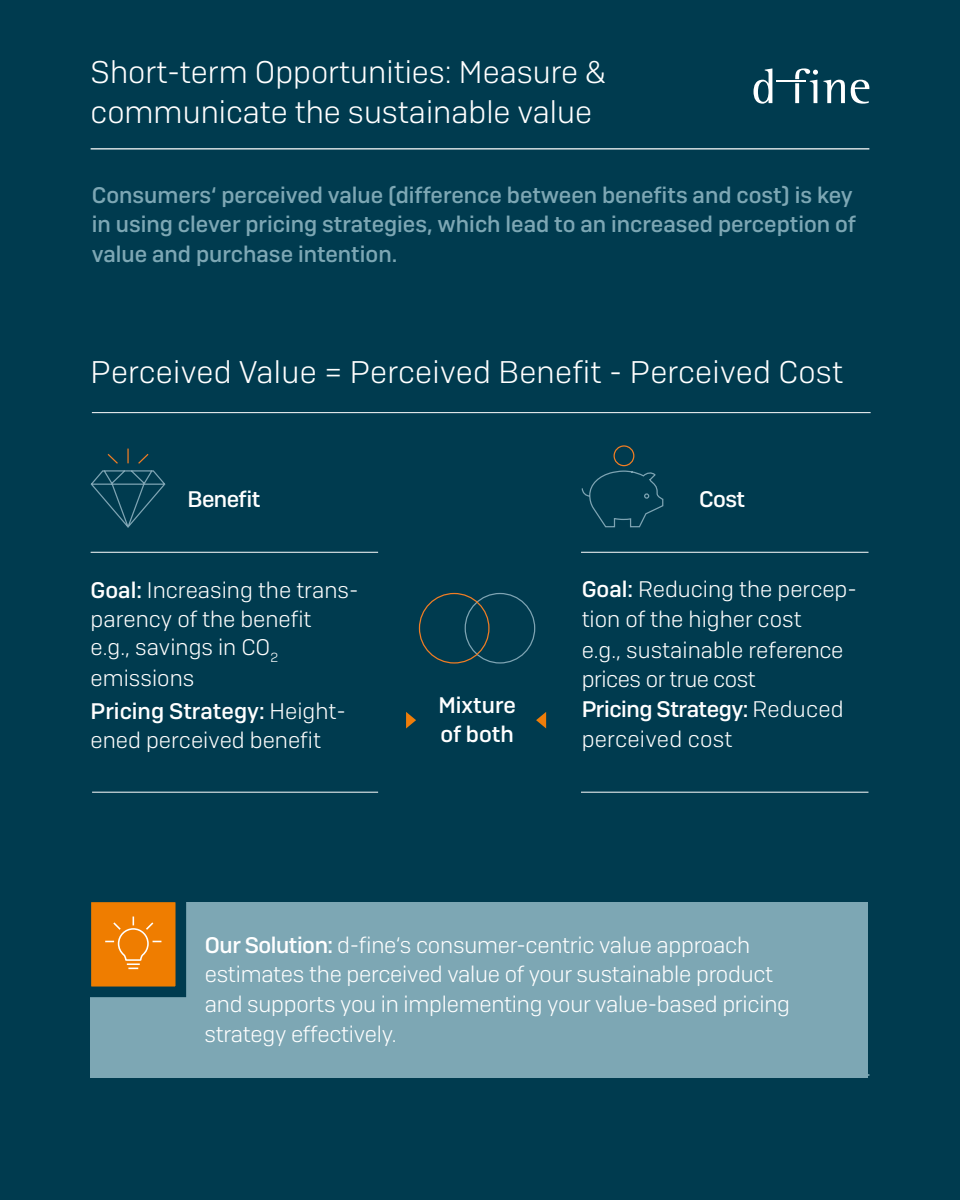
<style>
.page{position:relative;width:960px;height:1200px;background:#003b4f}
.page>*{position:absolute;margin:0;border:0;box-sizing:border-box;transform-origin:0 0}
.t1{font:31.25px/40px "Camber Lg";color:#fff}
.t2{font:22.5px/30px "Camber Lg";letter-spacing:-.01em;color:#fff}
.t3{font:500 22.5px/30px "Camber";color:#7da7b4}
.t4{font:500 22.5px/30px "Camber";letter-spacing:-.005em;color:#fff}
.t5{font:22.5px "Camber Lg";letter-spacing:.01em;color:#fff}
.s1{font-family:"Camber";font-weight:500}
.s2{font-family:"Camber Lg";font-weight:400}
</style>
<div class="page">
<hr style="left:91px;top:148px;width:778px;height:1px;background:#fff">
<svg style="left:754px;top:68px;width:18px;height:36px"></svg>
<hr style="left:776px;top:81px;width:30px;height:1px;background:#fff">
<svg style="left:795px;top:68px;width:74px;height:36px"></svg>
<hr style="left:91px;top:552px;width:287px;height:1px;background:#fff">
<hr style="left:581px;top:552px;width:288px;height:1px;background:#fff">
<svg style="left:90px;top:448px;width:76px;height:80px"></svg>
<hr style="left:92px;top:412px;width:779px;height:1px;background:#fff">
<hr style="left:92px;top:792px;width:286px;height:1px;background:#fff">
<hr style="left:581px;top:792px;width:287px;height:1px;background:#fff">
<div style="left:614px;top:445px;width:20px;height:21px;border:1px solid #f07d24;border-radius:50%"></div>
<svg style="left:581px;top:470px;width:83px;height:58px"></svg>
<div style="left:465px;top:593px;width:70px;height:71px;border:1px solid #7ea4b3;border-radius:50%"></div>
<div style="left:419px;top:593px;width:71px;height:71px;border:1px solid #f07d24;border-radius:50%"></div>
<svg style="left:406px;top:712px;width:10px;height:16px"></svg>
<svg style="left:536px;top:712px;width:10px;height:16px"></svg>
<hr style="left:91px;top:1074px;width:778px;height:2px;background:#7da7b4">
<div style="left:91px;top:902px;width:777px;height:176px;background:#7da7b4"></div>
<svg style="left:90px;top:902px;width:97px;height:100px;background:#b67521"></svg>
<h1 class="t1" style="left:91px;top:51px;width:517px">Short-term Opportunities: Measure &amp; communicate the sustainable value</h1>
<p class="t3" style="left:92px;top:179px;width:766px">Consumers‘ perceived value (difference between benefits and cost) is key in using clever pricing strategies, which lead to an increased perception of value and purchase intention.</p>
<h1 class="t1" style="left:91px;top:351px;width:754px">Perceived Value = Perceived Benefit - Perceived Cost</h1>
<p class="t4" style="left:188px;top:484px;width:74px">Benefit</p>
<p class="t4" style="left:699px;top:484px;width:47px">Cost</p>
<p class="t2" style="left:91px;top:575px;width:269px;line-height:28.5px"><span class="s1">Goal:</span> Increasing the trans&shy;parency of the benefit<br>e.g., savings in CO<sub>2</sub></p>
<p class="t2" style="left:91px;top:663px;width:105px">emissions</p>
<p class="t4" style="left:91px;top:695px;width:257px">Pricing Strategy: <span class="s2">Height-</span></p>
<p class="t2" style="left:91px;top:725px;width:232px">ened perceived benefit</p>
<p class="t4" style="left:438px;top:689px;width:79px">Mixture of both</p>
<p class="t2" style="left:582px;top:574px;width:277px"><span class="s1">Goal:</span> Reducing the percep&shy;tion of the higher cost<br>e.g., sustainable reference</p>
<p class="t2" style="left:582px;top:663px;width:176px">prices or true cost</p>
<p class="t4" style="left:582px;top:694px;width:263px">Pricing Strategy: <span class="s2">Reduced</span></p>
<p class="t5" style="left:582px;top:726px;width:152px">perceived cost</p>
<p class="t2" style="left:205px;top:929px;width:587px"><span class="s1">Our Solution:</span> d-fine‘s consumer-centric value approach estimates the perceived value of your sustainable product and supports you in implementing your value-based pricing strategy effectively.</p>
</div>
